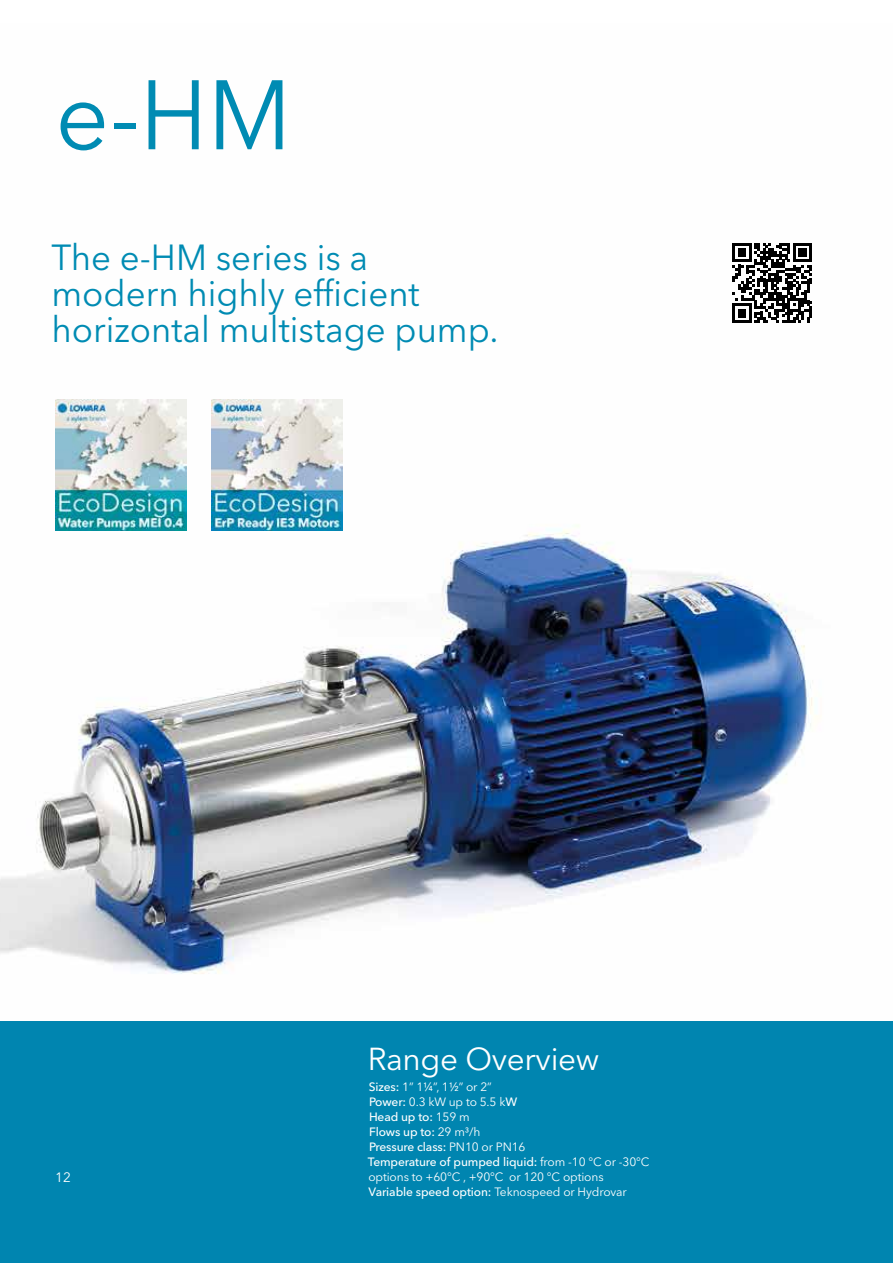
<style>
.page{position:relative;width:893px;height:1263px;background:#fff}
.page>*{position:absolute;margin:0;border:0;box-sizing:border-box;transform-origin:0 0}
.t1{font:97.5px "Avenir Next LT Pro";color:#008bb3}
.t2{font:36px/36px "Avenir Next LT Pro";color:#008bb3}
.t3{font:31.5px "Avenir Next LT Pro";letter-spacing:-.01em;color:#fff}
.t4{font:13.5px "Avenir Next LT Pro";color:#fff}
.t5{font:12px/15px "Avenir Next LT Pro";letter-spacing:-.01em;color:#fff}
.s1{font-weight:500}
</style>
<div class="page">
<div style="left:0;top:1020px;width:893px;height:243px;background:#0085b0"></div>
<img style="left:0;top:399px;width:818px;height:575px">
<img style="left:55px;top:400px;width:131px;height:131px">
<img style="left:212px;top:400px;width:131px;height:131px">
<svg style="left:732px;top:243px;width:80px;height:80px"></svg>
<h1 class="t1" style="left:55px;top:57px;width:238px">e-HM</h1>
<h2 class="t2" style="left:51px;top:239px;width:449px">The e-HM series is a modern highly efficient horizontal multistage pump.</h2>
<p class="t4" style="left:55px;top:1169px;width:17px">12</p>
<h3 class="t3" style="left:368px;top:1040px;width:233px">Range Overview</h3>
<p class="t5" style="left:368px;top:1079px;width:283px"><span class="s1">Sizes:</span> 1” 1¼”, 1½” or 2”<br><span class="s1">Power:</span> 0.3 kW up to 5.5 k<span class="s1">W<br>Head up to:</span> 159 m<br><span class="s1">Flows up to:</span> 29 m³/h<br><span class="s1">Pressure class:</span> PN10 or PN16<br><span class="s1">Temperature of pumped liquid:</span> from -10 °C or -30°C options to +60°C , +90°C or 120 °C options<br><span class="s1">Variable speed option:</span> Teknospeed or Hydrovar</p>
</div>
